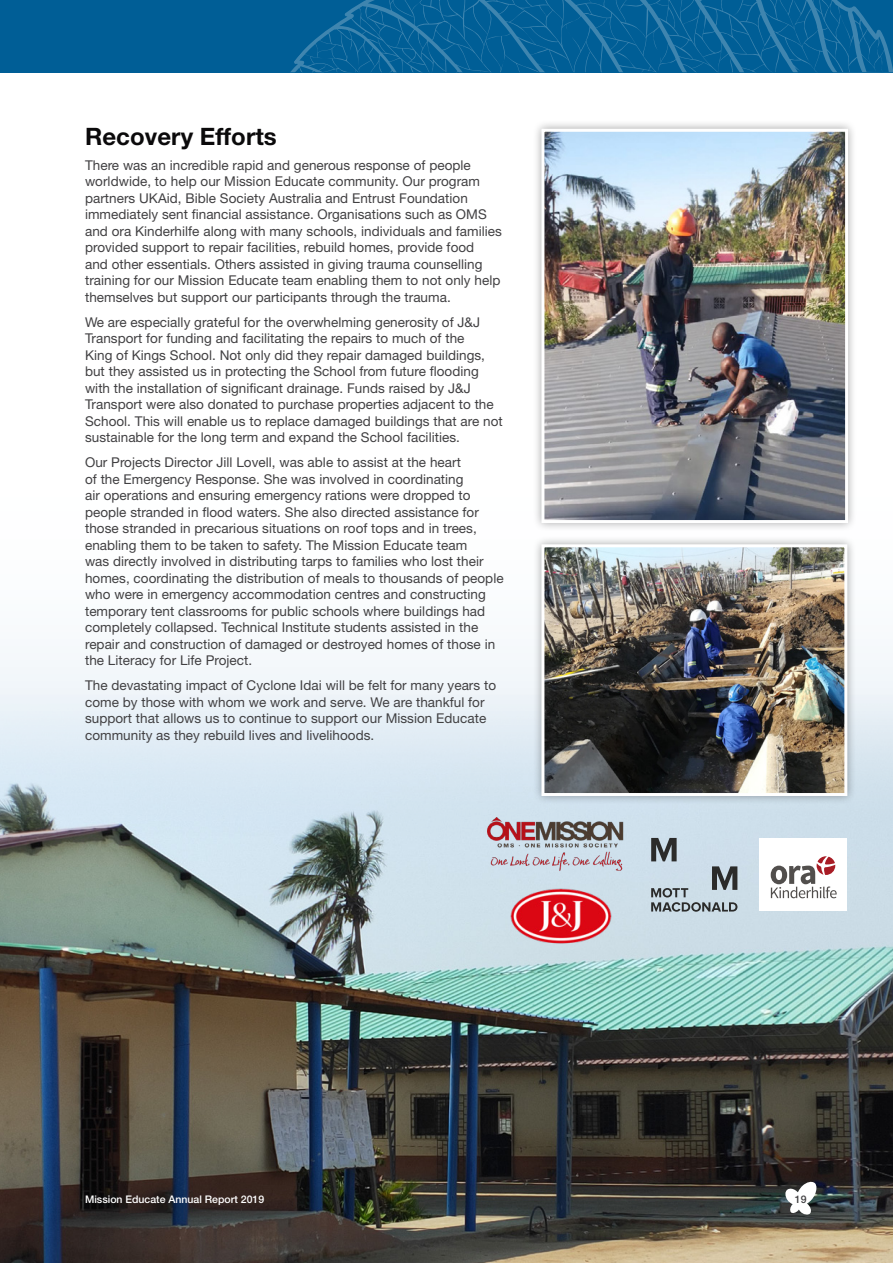
<style>
.page{position:relative;width:893px;height:1263px;background:#fff}
.page>*{position:absolute;margin:0;border:0;box-sizing:border-box;transform-origin:0 0}
.t1{font:700 24px "Helvetica Neue LT Std";letter-spacing:.005em;color:#0b0a0b}
.t2{font:13.5px/16.5px "Helvetica Neue LT Std";letter-spacing:.005em;color:#414042}
.t3{font:500 10.5px "Helvetica Neue LT Std";color:#fff}
.t4{font:500 10.5px "Helvetica Neue LT Std";color:#414042}
</style>
<div class="page">
<img style="left:1px;top:694px;width:892px;height:569px">
<img style="left:0;top:660px;width:1px;height:603px">
<div style="left:0;top:0;width:893px;height:72px;background:#005e96"></div>
<svg style="left:290px;top:0;width:603px;height:72px"></svg>
<svg style="left:785px;top:1182px;width:31px;height:32px"></svg>
<div style="left:532px;top:119px;width:325px;height:413px;background:#000;opacity:.35"></div>
<img style="left:545px;top:133px;width:299px;height:386px">
<div style="left:541px;top:129px;width:307px;height:394px;border:3px solid #fff"></div>
<div style="left:532px;top:535px;width:324px;height:270px;background:#000;opacity:.35"></div>
<img style="left:545px;top:548px;width:298px;height:244px">
<div style="left:541px;top:544px;width:306px;height:252px;border:3px solid #fff"></div>
<img style="left:510px;top:889px;width:102px;height:57px">
<img style="left:487px;top:817px;width:143px;height:58px">
<div style="left:759px;top:838px;width:88px;height:73px;background:#fff"></div>
<svg style="left:771px;top:856px;width:66px;height:42px"></svg>
<svg style="left:651px;top:838px;width:86px;height:74px;background:#aab8c0"></svg>
<h1 class="t1" style="left:85px;top:121px;width:193px">Recovery Efforts</h1>
<p class="t2" style="left:85px;top:156px;width:418px">There was an incredible rapid and generous response of people worldwide, to help our Mission Educate community. Our program partners UKAid, Bible Society Australia and Entrust Foundation immediately sent financial assistance. Organisations such as OMS and ora Kinderhilfe along with many schools, individuals and families provided support to repair facilities, rebuild homes, provide food<br>and other essentials. Others assisted in giving trauma counselling training for our Mission Educate team enabling them to not only help themselves but support our participants through the trauma.</p>
<p class="t2" style="left:85px;top:313px;width:419px">We are especially grateful for the overwhelming generosity of J&amp;J Transport for funding and facilitating the repairs to much of the<br>King of Kings School. Not only did they repair damaged buildings, but they assisted us in protecting the School from future flooding with the installation of significant drainage. Funds raised by J&amp;J Transport were also donated to purchase properties adjacent to the School. This will enable us to replace damaged buildings that are not sustainable for the long term and expand the School facilities.</p>
<p class="t2" style="left:85px;top:454px;width:420px">Our Projects Director Jill Lovell, was able to assist at the heart<br>of the Emergency Response. She was involved in coordinating<br>air operations and ensuring emergency rations were dropped to people stranded in flood waters. She also directed assistance for those stranded in precarious situations on roof tops and in trees, enabling them to be taken to safety. The Mission Educate team<br>was directly involved in distributing tarps to families who lost their homes, coordinating the distribution of meals to thousands of people who were in emergency accommodation centres and constructing temporary tent classrooms for public schools where buildings had completely collapsed. Technical Institute students assisted in the repair and construction of damaged or destroyed homes of those in the Literacy for Life Project.</p>
<p class="t2" style="left:85px;top:677px;width:413px">The devastating impact of Cyclone Idai will be felt for many years to come by those with whom we work and serve. We are thankful for support that allows us to continue to support our Mission Educate community as they rebuild lives and livelihoods.</p>
<p class="t3" style="left:85px;top:1193px;width:181px">Mission Educate Annual Report 2019</p>
<p class="t4" style="left:795px;top:1193px;width:13px">19</p>
</div>
